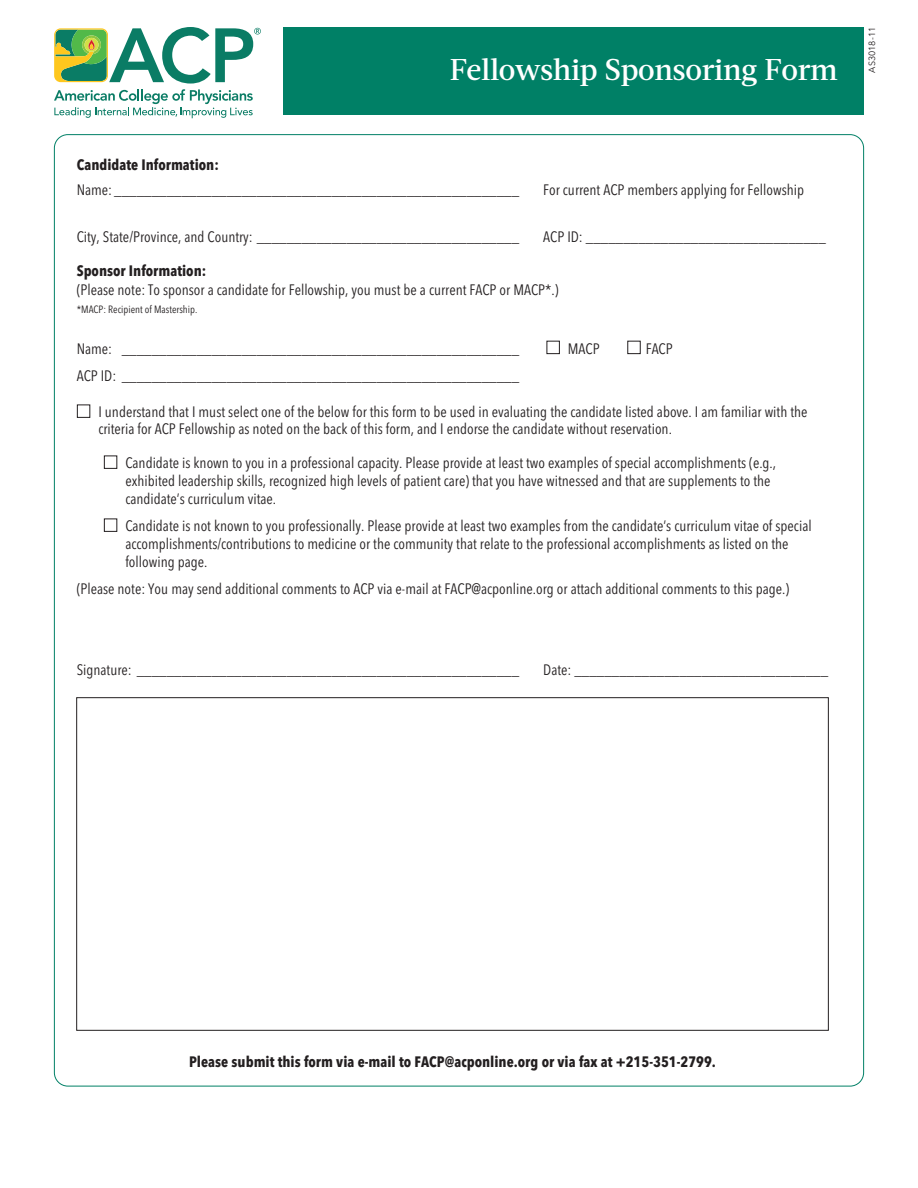
<style>
.page{position:relative;width:918px;height:1188px;background:#fff}
.page>*{position:absolute;margin:0;border:0;box-sizing:border-box;transform-origin:0 0}
.t1{font:500 30px "Acta";letter-spacing:-.01em;color:#fff}
.body{font:condensed 15px/18px "Avenir Next LT Pro";color:#231f20}
.instructions{font:condensed 15px/16.5px "Avenir Next LT Pro";color:#231f20}
.subhead{font:700 condensed 15px "Avenir Next LT Pro";color:#231f20}
.body-2{font:condensed 10.5px "Avenir Next LT Pro";color:#231f20}
.t2{font:9px "Avenir Next LT Pro";color:#231f20}
</style>
<div class="page">
<div style="left:284px;top:27px;width:580px;height:88px;background:#008066"></div>
<svg style="left:54px;top:27px;width:207px;height:91px"></svg>
<p class="t1" style="left:450px;top:52px;width:390px">Fellowship Sponsoring Form</p>
<p class="subhead" style="left:77px;top:156px;width:144px">Candidate Information:</p>
<p class="body" style="left:77px;top:181px;width:444px">Name: ______________________________________________________</p>
<p class="body" style="left:543px;top:181px;width:262px">For current ACP members applying for Fellowship</p>
<p class="body" style="left:77px;top:228px;width:444px">City, State/Province, and Country: ___________________________________</p>
<p class="body" style="left:543px;top:228px;width:284px">ACP ID: ________________________________</p>
<p class="subhead" style="left:77px;top:261px;width:131px">Sponsor Information:</p>
<p class="body" style="left:77px;top:281px;width:483px">(Please note: To sponsor a candidate for Fellowship, you must be a current FACP or MACP*.)</p>
<p class="body-2" style="left:77px;top:303px;width:122px">*MACP: Recipient of Mastership.</p>
<p class="body" style="left:77px;top:339px;width:444px">Name: _____________________________________________________</p>
<p class="body" style="left:546px;top:339px;width:55px">■ MACP</p>
<p class="body" style="left:627px;top:339px;width:47px">■ FACP</p>
<p class="body" style="left:77px;top:366px;width:444px">ACP ID: _____________________________________________________</p>
<p class="instructions" style="left:98px;top:404px;width:711px;text-indent:-22px">■ I understand that I must select one of the below for this form to be used in evaluating the candidate listed above. I am familiar with the criteria for ACP Fellowship as noted on the back of this form, and I endorse the candidate without reservation.</p>
<p class="body" style="left:125px;top:454px;width:652px;text-indent:-22px">■ Candidate is known to you in a professional capacity. Please provide at least two examples of special accomplishments (e.g., exhibited leadership skills, recognized high levels of patient care) that you have witnessed and that are supplements to the candidate’s curriculum vitae.</p>
<p class="body" style="left:125px;top:517px;width:688px;text-indent:-22px">■ Candidate is not known to you professionally. Please provide at least two examples from the candidate’s curriculum vitae of special accomplishments/contributions to medicine or the community that relate to the professional accomplishments as listed on the following page.</p>
<p class="body" style="left:77px;top:580px;width:714px">(Please note: You may send additional comments to ACP via e-mail at FACP@acponline.org or attach additional comments to this page.)</p>
<p class="body" style="left:77px;top:661px;width:444px">Signature: ___________________________________________________</p>
<p class="body" style="left:543px;top:661px;width:287px">Date: __________________________________</p>
<p class="t2" style="left:867px;top:73px;width:47px;rotate:-90deg">AS3018-11</p>
<p class="subhead" style="left:189px;top:1052px;width:528px">Please submit this form via e-mail to FACP@acponline.org or via fax at +215-351-2799.</p>
</div>
